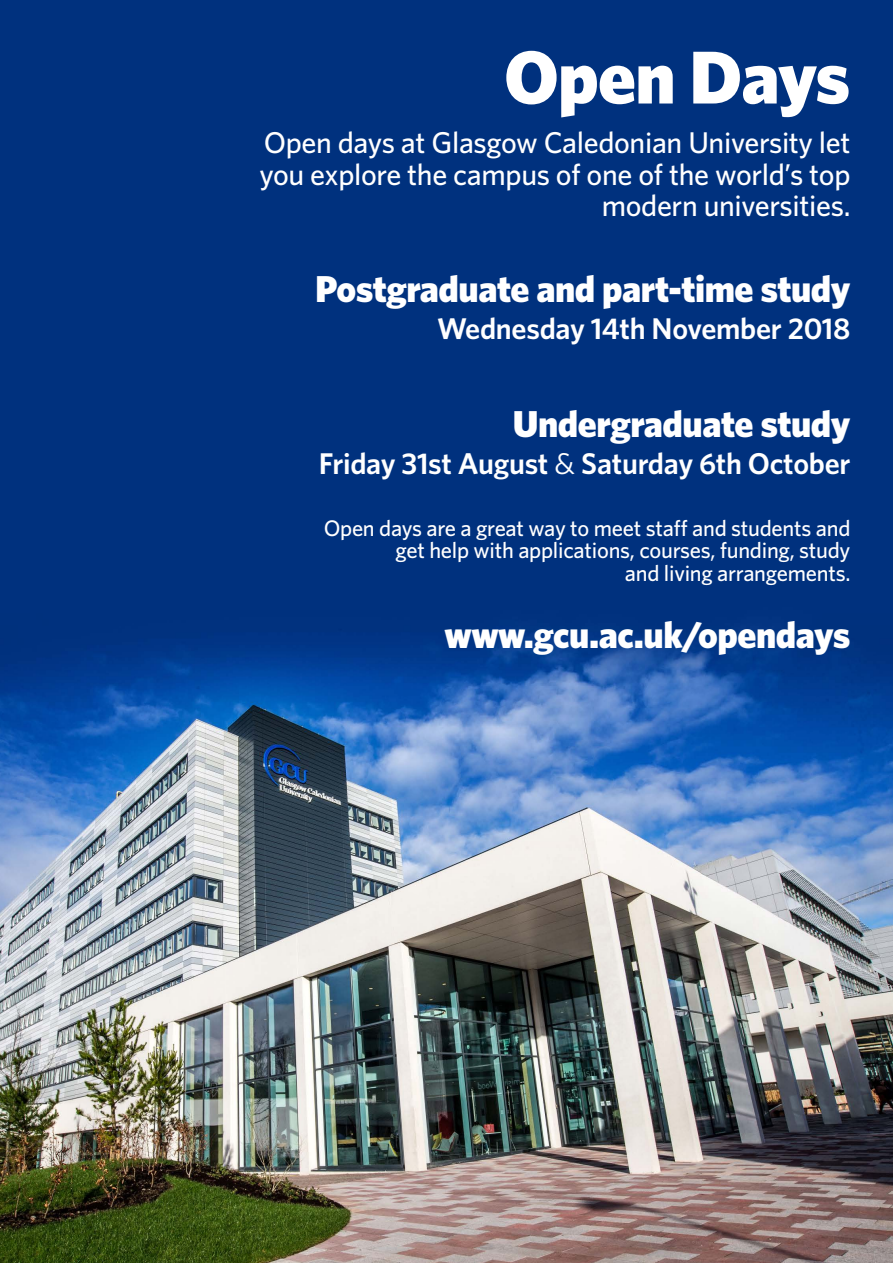
<style>
.page{position:relative;width:893px;height:1263px;background:#fff}
.page>*{position:absolute;margin:0;border:0;box-sizing:border-box;transform-origin:0 0}
.t1{font:900 75px "Whitney";letter-spacing:-.01em;color:#fff}
.t2{font:900 37.5px "Whitney";letter-spacing:-.01em;color:#fff}
.t3{font:500 30px/31.5px "Whitney";letter-spacing:-.01em;color:#fff;text-align:right}
.t4{font:600 30px "Whitney";letter-spacing:-.01em;color:#fff}
.t5{font:500 22.5px "Whitney";letter-spacing:-.01em;color:#fff}
.s1{font-weight:400}
</style>
<div class="page">
<img style="left:0;top:0;width:893px;height:1263px">
<p class="t1" style="left:504px;top:27px;width:348px">Open Days</p>
<p class="t3" style="left:259px;top:126px;width:593px">Open days at Glasgow Caledonian University let you explore the campus of one of the world’s top modern universities.</p>
<p class="t2" style="left:315px;top:263px;width:537px">Postgraduate and part-time study</p>
<p class="t4" style="left:437px;top:309px;width:415px">Wednesday 14th November 2018</p>
<p class="t2" style="left:513px;top:398px;width:339px">Undergraduate study</p>
<p class="t4" style="left:319px;top:444px;width:533px">Friday 31st August <span class="s1">&amp;</span> Saturday 6th October</p>
<p class="t5" style="left:324px;top:513px;width:528px">Open days are a great way to meet staff and students and</p>
<p class="t5" style="left:395px;top:535px;width:456px">get help with applications, courses, funding, study</p>
<p class="t5" style="left:625px;top:558px;width:227px">and living arrangements.</p>
<p class="t2" style="left:445px;top:610px;width:407px">www.gcu.ac.uk/opendays</p>
</div>
